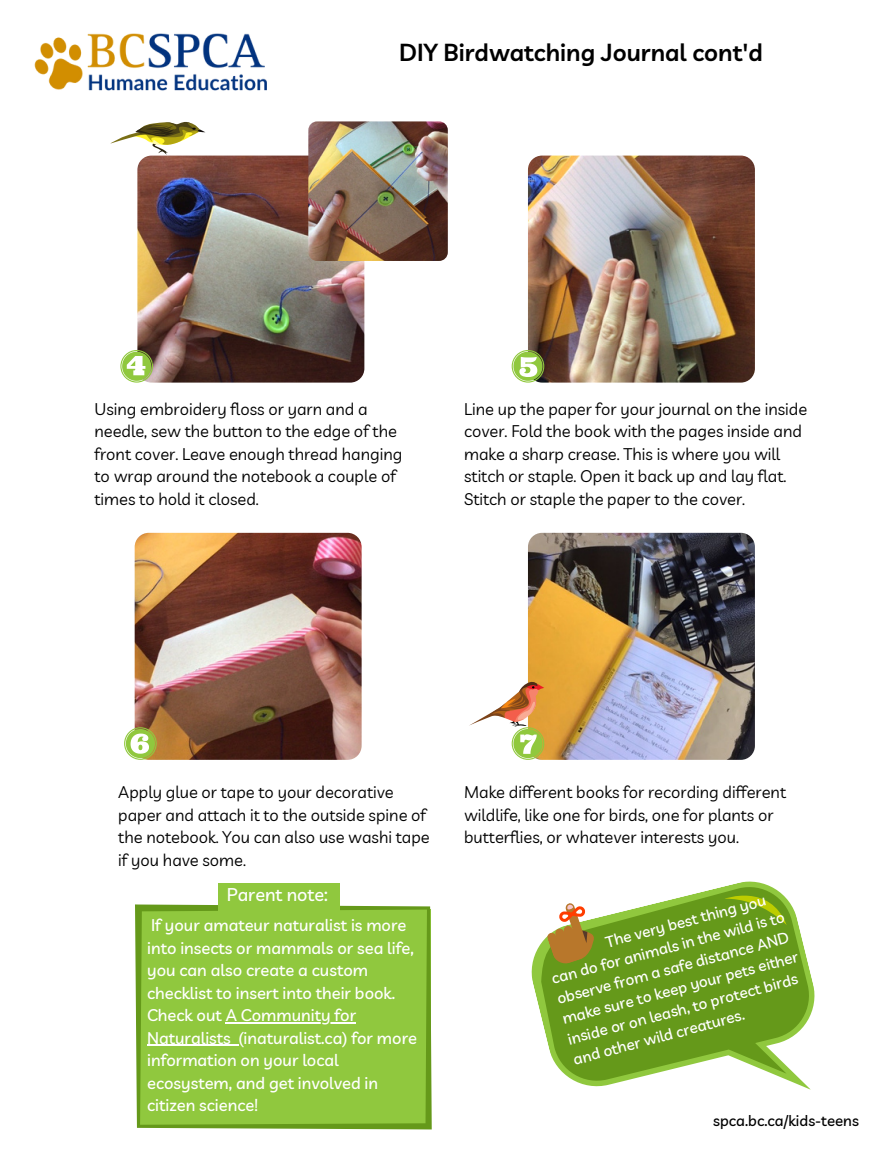
<style>
.page{position:relative;width:891px;height:1161px;background:#fff}
.page>*{position:absolute;margin:0;border:0;box-sizing:border-box;transform-origin:0 0}
.t1{font:600 24px "Livvic";color:#000}
.t2{font:500 18px "Livvic";color:#fff}
.t3{font:16.5px/22.5px "Livvic";color:#000}
.t4{font:500 16.5px/22.5px "Livvic";color:#fff}
.t5{font:500 15.45px/21px "Livvic";color:#fff}
.t6{font:500 15px "Livvic";color:#000}
</style>
<div class="page">
<img style="left:34px;top:33px;width:233px;height:58px">
<img style="left:528px;top:156px;width:227px;height:227px;border-radius:14px">
<svg style="left:512px;top:350px;width:32px;height:33px"></svg>
<img style="left:137px;top:156px;width:227px;height:227px;border-radius:14px">
<svg style="left:120px;top:350px;width:33px;height:33px"></svg>
<img style="left:528px;top:533px;width:227px;height:227px;border-radius:14px">
<img style="left:135px;top:533px;width:227px;height:227px;border-radius:14px">
<svg style="left:124px;top:727px;width:33px;height:33px"></svg>
<svg style="left:110px;top:121px;width:95px;height:34px"></svg>
<svg style="left:469px;top:681px;width:75px;height:79px"></svg>
<img style="left:308px;top:121px;width:140px;height:140px;border-radius:9px">
<svg style="left:135px;top:904px;width:297px;height:225px;background:#8ec53e"></svg>
<svg style="left:531px;top:887px;width:284px;height:203px;fill:#65991a"></svg>
<svg style="left:723px;top:881px;width:64px;height:57px;background:#7eab2e"></svg>
<svg style="left:539px;top:899px;width:61px;height:68px"></svg>
<div style="left:218px;top:883px;width:121px;height:29px;background:#90c83e"></div>
<hr style="left:226px;top:1022px;width:130px;height:1px;background:#fff">
<hr style="left:147px;top:1045px;width:84px;height:1px;background:#fff">
<p class="t1" style="left:399px;top:37px;width:365px">DIY Birdwatching Journal cont'd</p>
<p class="t3" style="left:95px;top:397px;width:309px">Using embroidery floss or yarn and a needle, sew the button to the edge of the front cover. Leave enough thread hanging to wrap around the notebook a couple of times to hold it closed.</p>
<p class="t3" style="left:464px;top:397px;width:345px">Line up the paper for your journal on the inside cover. Fold the book with the pages inside and make a sharp crease. This is where you will stitch or staple. Open it back up and lay flat.<br>Stitch or staple the paper to the cover.</p>
<p class="t3" style="left:118px;top:781px;width:313px">Apply glue or tape to your decorative paper and attach it to the outside spine of the notebook. You can also use washi tape if you have some.</p>
<p class="t2" style="left:227px;top:883px;width:103px">Parent note:</p>
<p class="t4" style="left:147px;top:914px;width:271px">If your amateur naturalist is more into insects or mammals or sea life, you can also create a custom checklist to insert into their book.<br>Check out A Community for<br>Naturalists (inaturalist.ca) for more information on your local ecosystem, and get involved in citizen science!</p>
<p class="t3" style="left:464px;top:781px;width:323px">Make different books for recording different wildlife, like one for birds, one for plants or butterflies, or whatever interests you.</p>
<p class="t5" style="left:544px;top:948px;width:245px;text-indent:62px;rotate:-15deg">The very best thing you can do for animals in the wild is to observe from a safe distance AND make sure to keep your pets either inside or on leash, to protect birds and other wild creatures.</p>
<p class="t6" style="left:713px;top:1111px;width:147px">spca.bc.ca/kids-teens</p>
</div>
